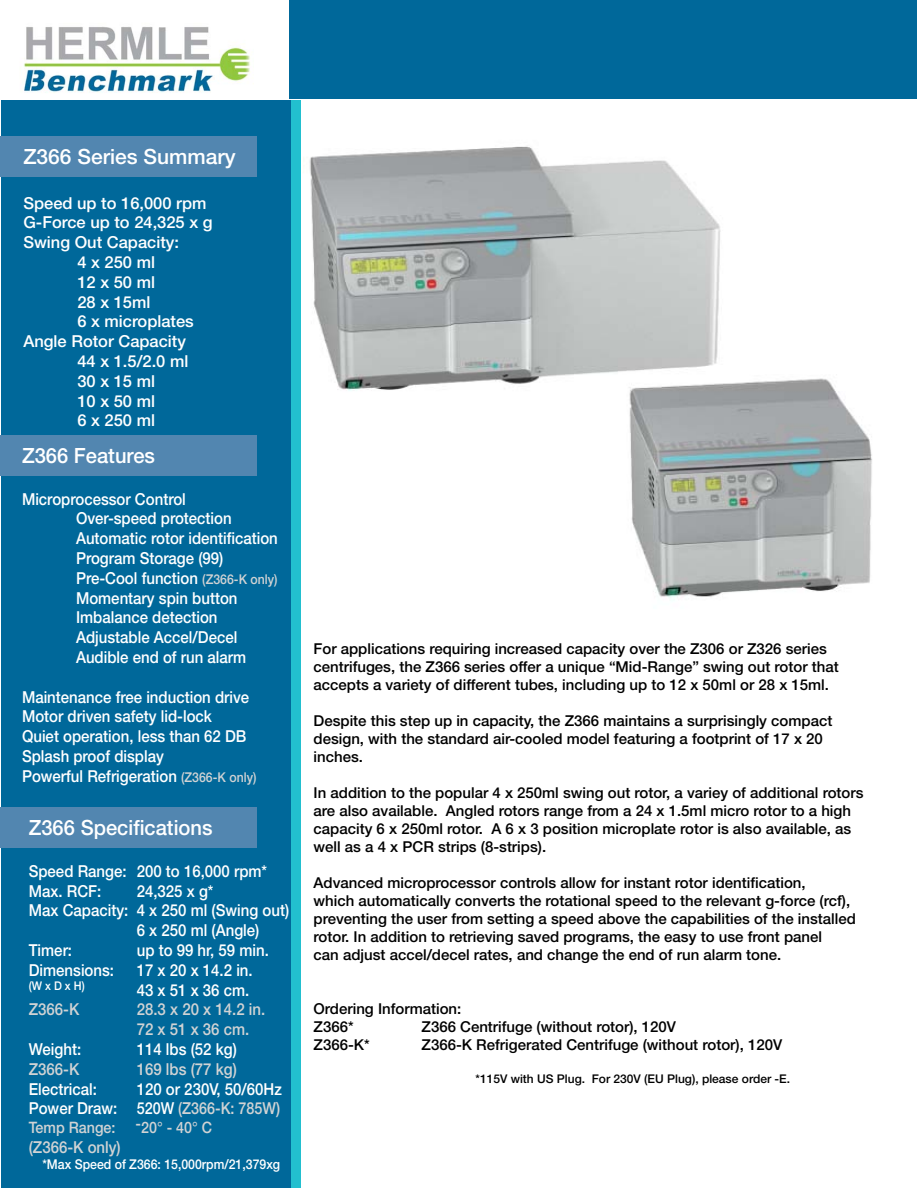
<style>
.page{position:relative;width:918px;height:1188px;background:#fff}
.page>*{position:absolute;margin:0;border:0;box-sizing:border-box;transform-origin:0 0}
.t1{font:500 21px "Helvetica Neue LT Std";color:#fff;scale:.96 1}
.t2{font:500 21px "Helvetica Neue LT Std";color:#fff}
.t3{font:500 16.5px/19.8px "Helvetica Neue LT Std";color:#fff;scale:.91 1}
.t4{font:500 16.5px "Helvetica Neue LT Std";color:#fff}
.t5{font:500 16.5px/19.8px "Helvetica Neue LT Std";color:#d1d3d4;scale:.91 1}
.t6{font:500 15.75px "Helvetica Neue LT Std";color:#d1d3d4;scale:.91 1}
.t7{font:500 15px/18px "Helvetica Neue LT Std";color:#000}
.t8{font:500 13.5px "Helvetica Neue LT Std";color:#fff;scale:.91 1}
.t9{font:500 12px "Helvetica Neue LT Std";color:#000}
.t10{font:500 12px "Helvetica Neue LT Std";color:#fff;scale:.91 1}
.s1{font-size:13.5px;color:#d1d3d4}
.s2{color:#d1d3d4}
</style>
<div class="page">
<div style="left:11px;top:100px;width:290px;height:1088px;background:#22bfcf"></div>
<div style="left:289px;top:0;width:628px;height:98px;background:#00689a"></div>
<img style="left:23px;top:27px;width:227px;height:66px">
<div style="left:1px;top:100px;width:290px;height:1088px;background:#00689a"></div>
<div style="left:0;top:136px;width:257px;height:40px;background:#5286b0"></div>
<div style="left:0;top:435px;width:257px;height:40px;background:#5286b0"></div>
<div style="left:0;top:808px;width:257px;height:40px;background:#5286b0"></div>
<img style="left:309px;top:146px;width:563px;height:452px">
<h1 class="t2" style="left:23px;top:144px;width:214px">Z366 Series Summary</h1>
<p class="t4" style="left:23px;top:193px;width:185px">Speed up to 16,000 rpm</p>
<p class="t4" style="left:23px;top:213px;width:191px">G-Force up to 24,325 x g</p>
<p class="t4" style="left:23px;top:233px;width:157px">Swing Out Capacity:</p>
<p class="t4" style="left:77px;top:252px;width:79px">4 x 250 ml</p>
<p class="t4" style="left:77px;top:272px;width:79px">12 x 50 ml</p>
<p class="t4" style="left:77px;top:292px;width:75px">28 x 15ml</p>
<p class="t4" style="left:77px;top:312px;width:118px">6 x microplates</p>
<p class="t4" style="left:23px;top:332px;width:164px">Angle Rotor Capacity</p>
<p class="t4" style="left:77px;top:351px;width:112px">44 x 1.5/2.0 ml</p>
<p class="t4" style="left:77px;top:371px;width:79px">30 x 15 ml</p>
<p class="t4" style="left:77px;top:391px;width:79px">10 x 50 ml</p>
<p class="t4" style="left:77px;top:411px;width:79px">6 x 250 ml</p>
<h1 class="t1" style="left:22px;top:443px;width:140px">Z366 Features</h1>
<p class="t3" style="left:76px;top:489px;width:223px;text-indent:-54px">Microprocessor Control<br>Over-speed protection<br>Automatic rotor identification<br>Program Storage (99)<br>Pre-Cool function <span class="s1">(Z366-K only)<br></span>Momentary spin button<br>Imbalance detection<br>Adjustable Accel/Decel<br>Audible end of run alarm</p>
<p class="t3" style="left:22px;top:687px;width:259px">Maintenance free induction drive<br>Motor driven safety lid-lock<br>Quiet operation, less than 62 DB<br>Splash proof display<br>Powerful Refrigeration <span class="s1">(Z366-K only)</span></p>
<h1 class="t1" style="left:29px;top:815px;width:193px">Z366 Specifications</h1>
<p class="t3" style="left:29px;top:861px;width:264px">Speed Range: 200 to 16,000 rpm*<br>Max. RCF:</p>
<p class="t3" style="left:137px;top:881px;width:86px">24,325 x g*</p>
<p class="t3" style="left:29px;top:900px;width:288px">Max Capacity: 4 x 250 ml (Swing out)</p>
<p class="t3" style="left:137px;top:920px;width:136px">6 x 250 ml (Angle)</p>
<p class="t3" style="left:29px;top:940px;width:49px">Timer:</p>
<p class="t3" style="left:137px;top:940px;width:147px">up to 99 hr, 59 min.</p>
<p class="t3" style="left:29px;top:960px;width:95px">Dimensions:</p>
<p class="t3" style="left:137px;top:960px;width:129px">17 x 20 x 14.2 in.</p>
<p class="t10" style="left:29px;top:978px;width:63px">(W x D x H)</p>
<p class="t3" style="left:137px;top:980px;width:125px">43 x 51 x 36 cm.</p>
<p class="t5" style="left:29px;top:999px;width:57px">Z366-K</p>
<p class="t5" style="left:137px;top:999px;width:143px">28.3 x 20 x 14.2 in.<br>72 x 51 x 36 cm.</p>
<p class="t3" style="left:29px;top:1039px;width:59px">Weight:</p>
<p class="t3" style="left:137px;top:1039px;width:112px">114 lbs (52 kg)</p>
<p class="t5" style="left:29px;top:1059px;width:57px">Z366-K</p>
<p class="t5" style="left:137px;top:1059px;width:112px">169 lbs (77 kg)</p>
<p class="t3" style="left:29px;top:1079px;width:76px">Electrical:</p>
<p class="t3" style="left:29px;top:1079px;width:280px;text-align:right">120 or 230V, 50/60Hz<br>Power Draw: 520W <span class="s2">(Z366-K: 785W)</span></p>
<p class="t6" style="left:29px;top:1118px;width:97px">Temp Range:</p>
<p class="t6" style="left:135px;top:1118px;width:86px">-20° - 40° C</p>
<p class="t5" style="left:29px;top:1137px;width:103px">(Z366-K only)</p>
<p class="t8" style="left:42px;top:1156px;width:263px">*Max Speed of Z366: 15,000rpm/21,379xg</p>
<p class="t7" style="left:314px;top:640px;width:527px">For applications requiring increased capacity over the Z306 or Z326 series centrifuges, the Z366 series offer a unique “Mid-Range” swing out rotor that accepts a variety of different tubes, including up to 12 x 50ml or 28 x 15ml.</p>
<p class="t7" style="left:314px;top:712px;width:520px">Despite this step up in capacity, the Z366 maintains a surprisingly compact design, with the standard air-cooled model featuring a footprint of 17 x 20 inches.</p>
<p class="t7" style="left:314px;top:784px;width:551px">In addition to the popular 4 x 250ml swing out rotor, a variey of additional rotors are also available. Angled rotors range from a 24 x 1.5ml micro rotor to a high capacity 6 x 250ml rotor. A 6 x 3 position microplate rotor is also available, as well as a 4 x PCR strips (8-strips).</p>
<p class="t7" style="left:314px;top:874px;width:544px">Advanced microprocessor controls allow for instant rotor identification,<br>which automatically converts the rotational speed to the relevant g-force (rcf), preventing the user from setting a speed above the capabilities of the installed rotor. In addition to retrieving saved programs, the easy to use front panel<br>can adjust accel/decel rates, and change the end of run alarm tone.</p>
<p class="t7" style="left:314px;top:1000px;width:149px">Ordering Information:<br>Z366*</p>
<p class="t7" style="left:422px;top:1018px;width:256px">Z366 Centrifuge (without rotor), 120V</p>
<p class="t7" style="left:314px;top:1036px;width:58px">Z366-K*</p>
<p class="t7" style="left:422px;top:1036px;width:362px">Z366-K Refrigerated Centrifuge (without rotor), 120V</p>
<p class="t9" style="left:476px;top:1071px;width:316px">*115V with US Plug. For 230V (EU Plug), please order -E.</p>
</div>
